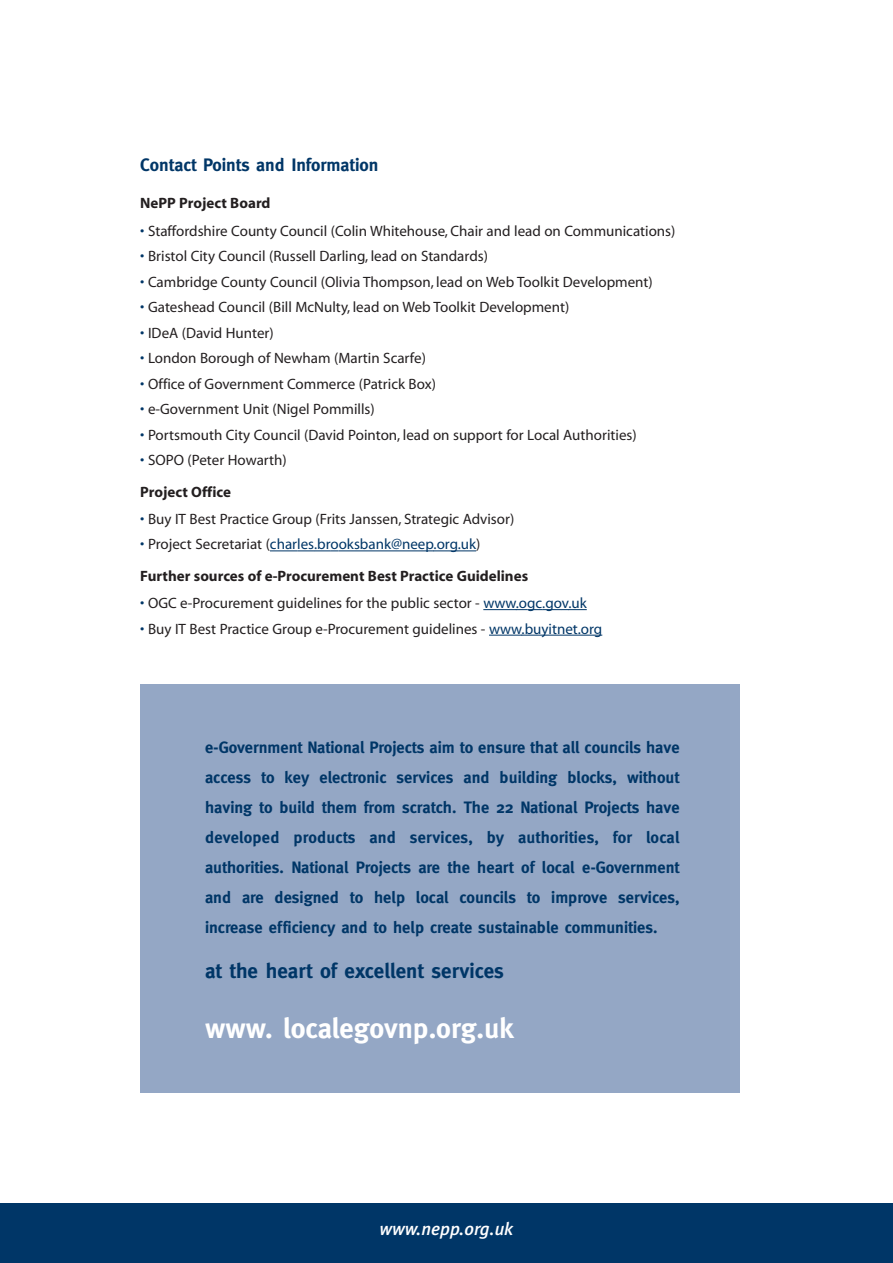
<style>
.page{position:relative;width:893px;height:1263px;background:#fff}
.page>*{position:absolute;margin:0;border:0;box-sizing:border-box;transform-origin:0 0}
.t1{font:700 28.5px "Meta";color:#fff}
.t2{font:700 21px "Meta";color:#003667}
.t3{font:700 18px "Meta";color:#003667}
.t4{font:italic 500 18px "Meta Plus";color:#fff}
.t5{font:700 16.5px/30px "Meta";color:#003667;text-align:justify}
.t6{font:15px/31.7px "Myriad";color:#231f20}
.t7{font:700 15px/31.7px "Myriad";color:#231f20}
.s1{color:#003667}
.s2{font-weight:700}
.s3{font-weight:400;color:#003667}
.s4{font-weight:400}
</style>
<div class="page">
<div style="left:0;top:1203px;width:893px;height:60px;background:#003667"></div>
<svg style="left:270px;top:550px;width:69px;height:1px"></svg>
<hr style="left:339px;top:550px;width:95px;height:1px;background:#003667">
<svg style="left:434px;top:550px;width:42px;height:1px"></svg>
<hr style="left:483px;top:609px;width:33px;height:1px;background:#003667">
<svg style="left:516px;top:609px;width:71px;height:1px"></svg>
<hr style="left:489px;top:635px;width:33px;height:1px;background:#003667">
<hr style="left:522px;top:635px;width:72px;height:1px;background:#003667">
<div style="left:140px;top:685px;width:600px;height:408px;background:#94a7c5"></div>
<p class="t3" style="left:140px;top:155px;width:240px">Contact Points and Information</p>
<p class="t7" style="left:140px;top:189px;width:132px">NePP Project Board</p>
<p class="t6" style="left:140px;top:216px;width:537px"><span class="s1">•</span> Staffordshire County Council (Colin Whitehouse, Chair and lead on Communications)</p>
<p class="t6" style="left:140px;top:242px;width:349px"><span class="s1">•</span> Bristol City Council (Russell Darling, lead on Standards)</p>
<p class="t6" style="left:140px;top:267px;width:514px"><span class="s1">•</span> Cambridge County Council (Olivia Thompson, lead on Web Toolkit Development)</p>
<p class="t6" style="left:140px;top:293px;width:430px"><span class="s1">•</span> Gateshead Council (Bill McNulty, lead on Web Toolkit Development)</p>
<p class="t6" style="left:140px;top:318px;width:135px"><span class="s1">•</span> IDeA (David Hunter)</p>
<p class="t6" style="left:140px;top:344px;width:287px"><span class="s1">•</span> London Borough of Newham (Martin Scarfe)</p>
<p class="t6" style="left:140px;top:369px;width:297px"><span class="s1">•</span> Office of Government Commerce (Patrick Box)</p>
<p class="t6" style="left:140px;top:395px;width:236px"><span class="s1">•</span> e-Government Unit (Nigel Pommills)</p>
<p class="t6" style="left:140px;top:420px;width:498px"><span class="s1">•</span> Portsmouth City Council (David Pointon, lead on support for Local Authorities)</p>
<p class="t6" style="left:140px;top:446px;width:148px"><span class="s1">•</span> SOPO (Peter Howarth)<br><span class="s2">Project Office</span></p>
<p class="t6" style="left:140px;top:504px;width:375px"><span class="s1">•</span> Buy IT Best Practice Group (Frits Janssen, Strategic Advisor)</p>
<p class="t7" style="left:140px;top:530px;width:389px"><span class="s3">•</span> <span class="s4">Project Secretariat (</span><span class="s3">charles.brooksbank@neep.org.uk</span><span class="s4">)<br></span>Further sources of e-Procurement Best Practice Guidelines</p>
<p class="t6" style="left:140px;top:589px;width:448px"><span class="s1">•</span> OGC e-Procurement guidelines for the public sector - <span class="s1">www.ogc.gov.uk</span></p>
<p class="t6" style="left:140px;top:614px;width:463px"><span class="s1">•</span> Buy IT Best Practice Group e-Procurement guidelines - <span class="s1">www.buyitnet.org</span></p>
<p class="t5" style="left:205px;top:732px;width:476px">e-Government National Projects aim to ensure that all councils have access to key electronic services and building blocks, without having to build them from scratch. The 22 National Projects have developed products and services, by authorities, for local authorities. National Projects are the heart of local e-Government and are designed to help local councils to improve services, increase efficiency and to help create sustainable communities.</p>
<h2 class="t2" style="left:205px;top:958px;width:300px">at the heart of excellent services</h2>
<h1 class="t1" style="left:205px;top:1011px;width:310px">www. localegovnp.org.uk</h1>
<p class="t4" style="left:380px;top:1218px;width:135px">www.nepp.org.uk</p>
</div>
